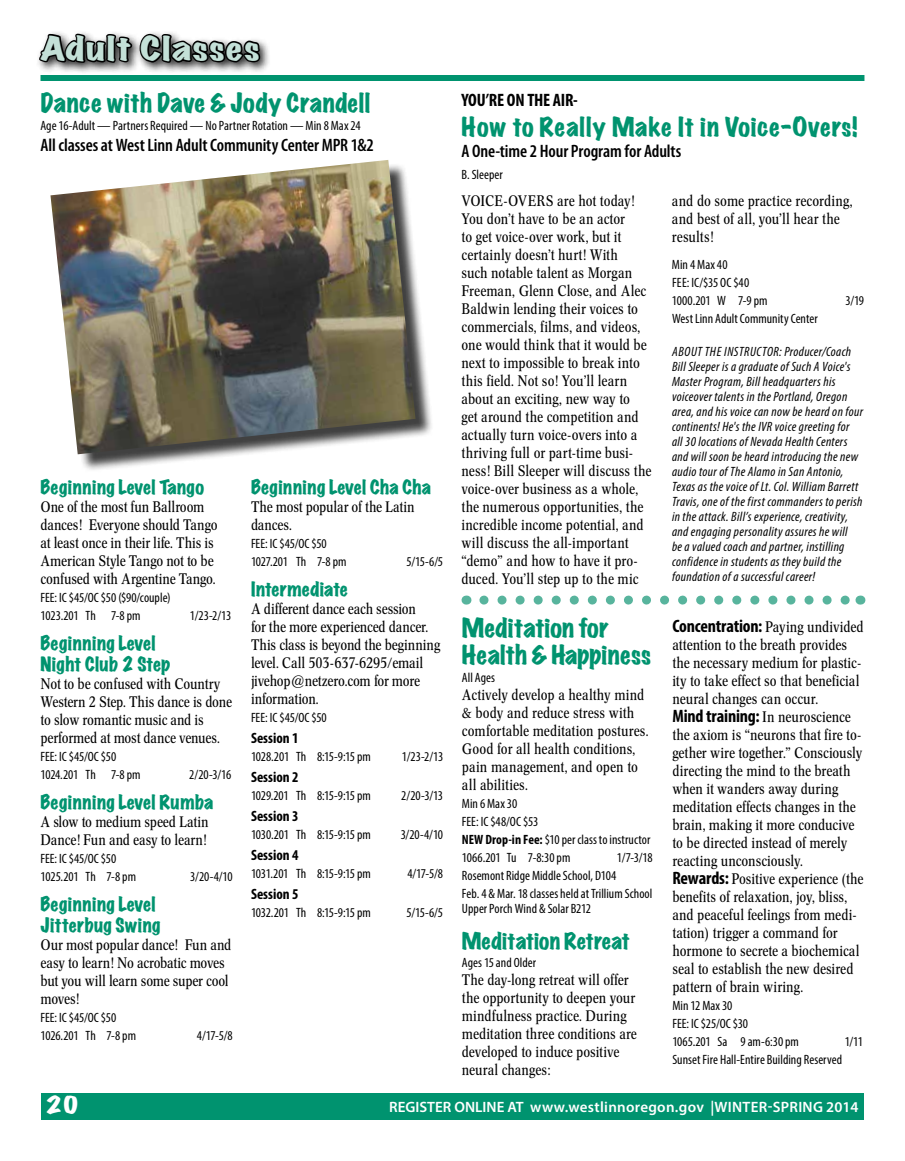
<style>
.page{position:relative;width:905px;height:1161px;background:#fff}
.page>*{position:absolute;margin:0;border:0;box-sizing:border-box;transform-origin:0 0}
.t1{font:expanded 30px "Marker Felt";letter-spacing:.03em;color:#c3e0d7;scale:1.25 1}
.t2{font:expanded 24px/27px "Marker Felt";letter-spacing:.015em;color:#00936f}
.t3{font:expanded 21px "Marker Felt";color:#00936f}
.t4{font:expanded 21px "Marker Felt";color:#fff;scale:1.25 1}
.t5{font:expanded 18px/21px "Marker Felt";letter-spacing:.015em;color:#00936f}
.t6{font:600 condensed 18px "Myriad Pro";letter-spacing:-.005em;color:#000}
.t7{font:700 condensed 18px "Myriad Pro";letter-spacing:-.015em;color:#000}
.t8{font:condensed 15px/18px "Concorde BE";color:#000}
.t9{font:600 15px "Myriad Pro";letter-spacing:.02em;color:#fff}
.t10{font:700 condensed 15px "Myriad Pro";color:#000}
.t11{font:condensed 13.5px/18px "Myriad Pro";color:#000}
.t12{font:italic condensed 13.5px/15px "Myriad Pro";letter-spacing:.025em;color:#000}
.t13{font:condensed 13.5px "Myriad Pro";letter-spacing:-.02em;color:#000}
.s1{font-weight:700}
.s2{font-family:"Myriad Pro";font-weight:700;font-size:18px}
</style>
<div class="page">
<div style="left:40px;top:75px;width:824px;height:6px;background:#00936f"></div>
<div style="left:41px;top:1093px;width:822px;height:27px;background:#00936f"></div>
<div style="left:36px;top:30px;width:235px;height:45px;background:#000;opacity:.85"></div>
<svg style="left:39px;top:30px;width:223px;height:51px"></svg>
<svg style="left:484px;top:596px;width:366px;height:9px"></svg>
<div style="left:53px;top:163px;width:380px;height:310px;background:#000;opacity:.75"></div>
<img style="left:50px;top:160px;width:365px;height:294px">
<h1 class="t1" style="left:40px;top:25px;width:177px">Adult Classes</h1>
<h2 class="t2" style="left:40px;top:89px;width:331px">Dance with Dave &amp; Jody Crandell</h2>
<p class="t11" style="left:40px;top:116px;width:321px">Age 16-Adult — Partners Required — No Partner Rotation — Min 8 Max 24</p>
<p class="t6" style="left:40px;top:134px;width:335px">All classes at West Linn Adult Community Center MPR 1&amp;2</p>
<p class="t5" style="left:40px;top:477px;width:165px">Beginning Level Tango</p>
<p class="t8" style="left:40px;top:498px;width:178px">One of the most fun Ballroom dances! Everyone should Tango at least once in their life. This is<br>American Style Tango not to be confused with Argentine Tango.</p>
<p class="t11" style="left:40px;top:589px;width:132px">FEE: IC $45/OC $50 ($90/couple)<br>1023.201 Th 7-8 pm</p>
<p class="t11" style="left:190px;top:607px;width:43px">1/23-2/13</p>
<p class="t5" style="left:40px;top:633px;width:131px">Beginning Level<br>Night Club 2 Step</p>
<p class="t8" style="left:40px;top:675px;width:193px">Not to be confused with Country<br>Western 2 Step. This dance is done to slow romantic music and is performed at most dance venues.</p>
<p class="t11" style="left:40px;top:748px;width:102px">FEE: IC $45/OC $50<br>1024.201 Th 7-8 pm</p>
<p class="t11" style="left:189px;top:766px;width:43px">2/20-3/16</p>
<p class="t5" style="left:40px;top:792px;width:174px">Beginning Level Rumba</p>
<p class="t8" style="left:40px;top:813px;width:170px">A slow to medium speed Latin<br>Dance! Fun and easy to learn!</p>
<p class="t11" style="left:40px;top:850px;width:97px">FEE: IC $45/OC $50<br>1025.201 Th 7-8 pm</p>
<p class="t11" style="left:190px;top:868px;width:44px">3/20-4/10</p>
<p class="t5" style="left:40px;top:894px;width:121px">Beginning Level<br>Jitterbug Swing</p>
<p class="t8" style="left:40px;top:936px;width:192px">Our most popular dance! Fun and easy to learn! No acrobatic moves but you will learn some super cool moves!</p>
<p class="t11" style="left:40px;top:1009px;width:97px">FEE: IC $45/OC $50<br>1026.201 Th 7-8 pm</p>
<p class="t11" style="left:197px;top:1027px;width:37px">4/17-5/8</p>
<p class="t5" style="left:251px;top:477px;width:182px">Beginning Level Cha Cha</p>
<p class="t8" style="left:251px;top:498px;width:165px">The most popular of the Latin dances.</p>
<p class="t11" style="left:251px;top:535px;width:97px">FEE: IC $45/OC $50<br>1027.201 Th 7-8 pm</p>
<p class="t11" style="left:406px;top:553px;width:38px">5/15-6/5</p>
<p class="t5" style="left:251px;top:579px;width:99px">Intermediate</p>
<p class="t8" style="left:251px;top:600px;width:191px">A different dance each session<br>for the more experienced dancer.<br>This class is beyond the beginning level. Call 503-637-6295/email jivehop@netzero.com for more information.</p>
<p class="t11" style="left:251px;top:709px;width:77px">FEE: IC $45/OC $50</p>
<p class="t10" style="left:251px;top:729px;width:49px">Session 1</p>
<p class="t11" style="left:251px;top:748px;width:121px">1028.201 Th 8:15-9:15 pm</p>
<p class="t11" style="left:402px;top:748px;width:43px">1/23-2/13</p>
<p class="t10" style="left:251px;top:768px;width:49px">Session 2</p>
<p class="t11" style="left:251px;top:787px;width:121px">1029.201 Th 8:15-9:15 pm</p>
<p class="t11" style="left:401px;top:787px;width:43px">2/20-3/13</p>
<p class="t10" style="left:251px;top:807px;width:49px">Session 3</p>
<p class="t11" style="left:251px;top:826px;width:121px">1030.201 Th 8:15-9:15 pm</p>
<p class="t11" style="left:400px;top:826px;width:44px">3/20-4/10</p>
<p class="t10" style="left:251px;top:846px;width:49px">Session 4</p>
<p class="t13" style="left:251px;top:866px;width:121px">1031.201 Th 8:15-9:15 pm</p>
<p class="t11" style="left:407px;top:865px;width:37px">4/17-5/8</p>
<p class="t10" style="left:251px;top:885px;width:49px">Session 5</p>
<p class="t13" style="left:251px;top:905px;width:121px">1032.201 Th 8:15-9:15 pm</p>
<p class="t11" style="left:406px;top:904px;width:38px">5/15-6/5</p>
<p class="t7" style="left:461px;top:89px;width:118px">YOU’RE ON THE AIR-</p>
<h2 class="t2" style="left:461px;top:113px;width:397px">How to Really Make It in Voice-Overs!</h2>
<p class="t6" style="left:461px;top:140px;width:221px">A One-time 2 Hour Program for Adults</p>
<p class="t11" style="left:461px;top:166px;width:43px">B. Sleeper</p>
<p class="t8" style="left:461px;top:192px;width:191px">VOICE-OVERS are hot today!<br>You don’t have to be an actor<br>to get voice-over work, but it certainly doesn’t hurt! With<br>such notable talent as Morgan<br>Freeman, Glenn Close, and Alec<br>Baldwin lending their voices to commercials, films, and videos, one would think that it would be next to impossible to break into this field. Not so! You’ll learn about an exciting, new way to<br>get around the competition and actually turn voice-overs into a thriving full or part-time busi&shy;ness! Bill Sleeper will discuss the voice-over business as a whole, the numerous opportunities, the incredible income potential, and will discuss the all-important “demo” and how to have it pro&shy;duced. You’ll step up to the mic</p>
<p class="t8" style="left:672px;top:192px;width:182px">and do some practice recording, and best of all, you’ll hear the results!</p>
<p class="t11" style="left:672px;top:255px;width:97px">Min 4 Max 40<br>FEE: IC/$35 OC $40<br>1000.201 W 7-9 pm</p>
<p class="t11" style="left:845px;top:291px;width:20px">3/19</p>
<p class="t11" style="left:672px;top:309px;width:147px">West Linn Adult Community Center</p>
<p class="t12" style="left:672px;top:344px;width:193px">ABOUT THE INSTRUCTOR: Producer/Coach Bill Sleeper is a graduate of Such A Voice's Master Program, Bill headquarters his voiceover talents in the Portland, Oregon area, and his voice can now be heard on four continents! He's the IVR voice greeting for all 30 locations of Nevada Health Centers and will soon be heard introducing the new audio tour of The Alamo in San Antonio, Texas as the voice of Lt. Col. William Barrett Travis, one of the first commanders to perish in the attack. Bill’s experience, creativity, and engaging personality assures he will<br>be a valued coach and partner, instilling confidence in students as they build the foundation of a successful career!</p>
<h2 class="t2" style="left:462px;top:614px;width:190px">Meditation for<br>Health &amp; Happiness</h2>
<p class="t11" style="left:462px;top:669px;width:35px">All Ages</p>
<p class="t8" style="left:462px;top:686px;width:188px">Actively develop a healthy mind &amp; body and reduce stress with comfortable meditation postures.<br>Good for all health conditions, pain management, and open to all abilities.</p>
<p class="t11" style="left:462px;top:795px;width:190px">Min 6 Max 30<br>FEE: IC $48/OC $53<br><span class="s1">NEW Drop-in Fee:</span> $10 per class to instructor<br>1066.201 Tu 7-8:30 pm</p>
<p class="t11" style="left:617px;top:849px;width:37px">1/7-3/18</p>
<p class="t11" style="left:462px;top:867px;width:192px">Rosemont Ridge Middle School, D104<br>Feb. 4 &amp; Mar. 18 classes held at Trillium School</p>
<p class="t11" style="left:462px;top:900px;width:130px">Upper Porch Wind &amp; Solar B212</p>
<h3 class="t3" style="left:462px;top:925px;width:169px">Meditation Retreat</h3>
<p class="t11" style="left:462px;top:954px;width:76px">Ages 15 and Older</p>
<p class="t8" style="left:462px;top:971px;width:176px">The day-long retreat will offer the opportunity to deepen your mindfulness practice. During meditation three conditions are developed to induce positive neural changes:</p>
<p class="t8" style="left:672px;top:618px;width:193px"><span class="s2">Concentration:</span> Paying undivided attention to the breath provides the necessary medium for plastic&shy;ity to take effect so that beneficial neural changes can occur.<br><span class="s2">Mind training:</span> In neuroscience the axiom is “neurons that fire to&shy;gether wire together.” Consciously directing the mind to the breath when it wanders away during meditation effects changes in the brain, making it more conducive to be directed instead of merely reacting unconsciously.<br><span class="s2">Rewards:</span> Positive experience (the benefits of relaxation, joy, bliss, and peaceful feelings from medi&shy;tation) trigger a command for hormone to secrete a biochemical seal to establish the new desired pattern of brain wiring.</p>
<p class="t11" style="left:672px;top:996px;width:128px">Min 12 Max 30<br>FEE: IC $25/OC $30<br>1065.201 Sa 9 am-6:30 pm</p>
<p class="t11" style="left:844px;top:1032px;width:20px">1/11</p>
<p class="t11" style="left:672px;top:1050px;width:171px">Sunset Fire Hall-Entire Building Reserved</p>
<h3 class="t4" style="left:45px;top:1089px;width:29px">20</h3>
<p class="t9" style="left:389px;top:1097px;width:471px">REGISTER ONLINE AT www.westlinnoregon.gov |WINTER-SPRING 2014</p>
</div>
